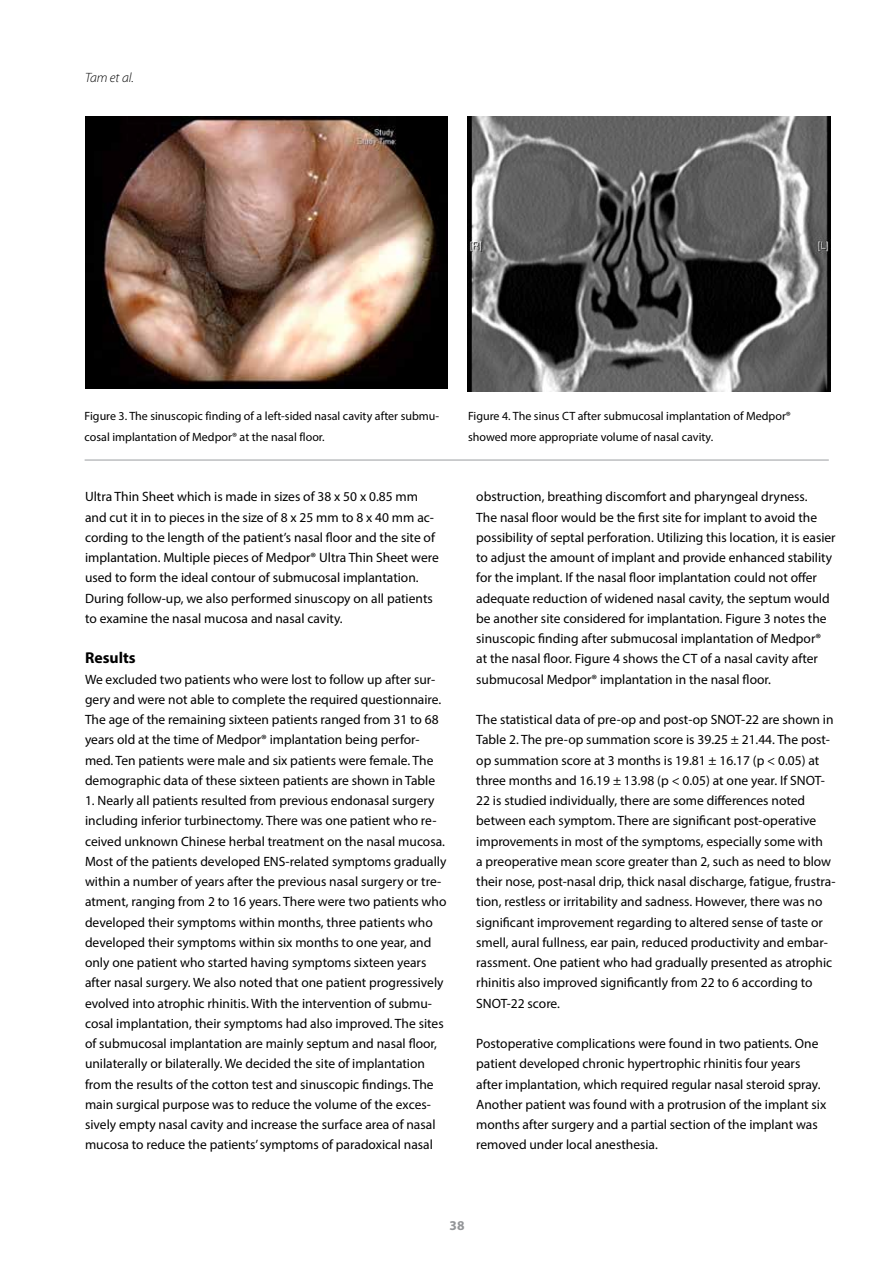
<style>
.page{position:relative;width:893px;height:1263px;background:#fff}
.page>*{position:absolute;margin:0;border:0;box-sizing:border-box;transform-origin:0 0}
.t1{font:700 15.75px "Myriad Pro";color:#000}
.t2{font:13.5px/20.2px "Myriad Pro";color:#000}
.t3{font:italic 300 13.5px "Myriad Pro";color:#000}
.t4{font:700 13.5px "Myriad Pro";color:#939598}
.t5{font:12px/20.2px "Myriad Pro";color:#000}
</style>
<div class="page">
<hr style="left:85px;top:459px;width:744px;height:2px;background:#bcbec0">
<img style="left:85px;top:117px;width:363px;height:271px">
<img style="left:468px;top:117px;width:362px;height:274px">
<p class="t3" style="left:85px;top:70px;width:50px">Tam et al.</p>
<p class="t5" style="left:85px;top:406px;width:356px">Figure 3. The sinuscopic finding of a left-sided nasal cavity after submu&shy;cosal implantation of Medpor® at the nasal floor.</p>
<p class="t5" style="left:468px;top:406px;width:324px">Figure 4. The sinus CT after submucosal implantation of Medpor® showed more appropriate volume of nasal cavity.</p>
<p class="t2" style="left:85px;top:486px;width:355px">Ultra Thin Sheet which is made in sizes of 38 x 50 x 0.85 mm and cut it in to pieces in the size of 8 x 25 mm to 8 x 40 mm ac&shy;cording to the length of the patient’s nasal floor and the site of implantation. Multiple pieces of Medpor® Ultra Thin Sheet were used to form the ideal contour of submucosal implantation.<br>During follow-up, we also performed sinuscopy on all patients to examine the nasal mucosa and nasal cavity.</p>
<p class="t1" style="left:85px;top:648px;width:52px">Results</p>
<p class="t2" style="left:85px;top:669px;width:358px">We excluded two patients who were lost to follow up after sur&shy;gery and were not able to complete the required questionnaire.<br>The age of the remaining sixteen patients ranged from 31 to 68 years old at the time of Medpor® implantation being perfor&shy;med. Ten patients were male and six patients were female. The demographic data of these sixteen patients are shown in Table</p>
<p class="t2" style="left:85px;top:790px;width:363px">1. Nearly all patients resulted from previous endonasal surgery including inferior turbinectomy. There was one patient who re&shy;ceived unknown Chinese herbal treatment on the nasal mucosa.<br>Most of the patients developed ENS-related symptoms gradually within a number of years after the previous nasal surgery or tre&shy;atment, ranging from 2 to 16 years. There were two patients who developed their symptoms within months, three patients who developed their symptoms within six months to one year, and only one patient who started having symptoms sixteen years after nasal surgery. We also noted that one patient progressively evolved into atrophic rhinitis. With the intervention of submu&shy;cosal implantation, their symptoms had also improved. The sites of submucosal implantation are mainly septum and nasal floor, unilaterally or bilaterally. We decided the site of implantation from the results of the cotton test and sinuscopic findings. The main surgical purpose was to reduce the volume of the exces&shy;sively empty nasal cavity and increase the surface area of nasal mucosa to reduce the patients’ symptoms of paradoxical nasal</p>
<p class="t2" style="left:476px;top:486px;width:361px">obstruction, breathing discomfort and pharyngeal dryness.<br>The nasal floor would be the first site for implant to avoid the possibility of septal perforation. Utilizing this location, it is easier to adjust the amount of implant and provide enhanced stability for the implant. If the nasal floor implantation could not offer adequate reduction of widened nasal cavity, the septum would be another site considered for implantation. Figure 3 notes the sinuscopic finding after submucosal implantation of Medpor®<br>at the nasal floor. Figure 4 shows the CT of a nasal cavity after submucosal Medpor® implantation in the nasal floor.</p>
<p class="t2" style="left:476px;top:709px;width:361px">The statistical data of pre-op and post-op SNOT-22 are shown in Table 2. The pre-op summation score is 39.25 ± 21.44. The post&shy;op summation score at 3 months is 19.81 ± 16.17 (p &lt; 0.05) at three months and 16.19 ± 13.98 (p &lt; 0.05) at one year. If SNOT-22 is studied individually, there are some differences noted between each symptom. There are significant post-operative improvements in most of the symptoms, especially some with<br>a preoperative mean score greater than 2, such as need to blow their nose, post-nasal drip, thick nasal discharge, fatigue, frustra&shy;tion, restless or irritability and sadness. However, there was no significant improvement regarding to altered sense of taste or smell, aural fullness, ear pain, reduced productivity and embar&shy;rassment. One patient who had gradually presented as atrophic rhinitis also improved significantly from 22 to 6 according to SNOT-22 score.</p>
<p class="t2" style="left:476px;top:1033px;width:351px">Postoperative complications were found in two patients. One patient developed chronic hypertrophic rhinitis four years after implantation, which required regular nasal steroid spray.<br>Another patient was found with a protrusion of the implant six months after surgery and a partial section of the implant was removed under local anesthesia.</p>
<p class="t4" style="left:450px;top:1217px;width:16px">38</p>
</div>
